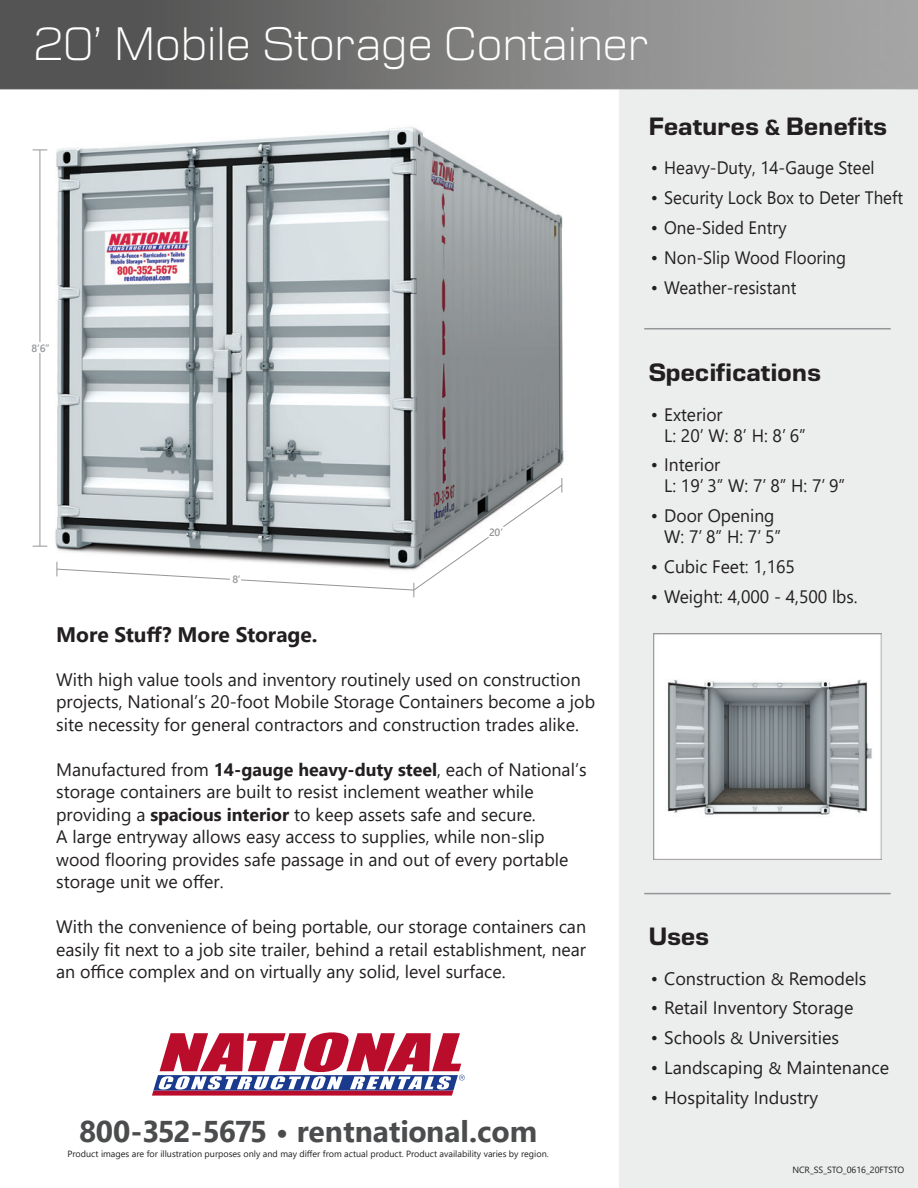
<style>
.page{position:relative;width:918px;height:1188px;background:#fff}
.page>*{position:absolute;margin:0;border:0;box-sizing:border-box;transform-origin:0 0}
.t1{font:300 45px "Moire";color:#fff}
.t2{font:700 30px "Segoe UI";color:#4b4c4d}
.t3{font:700 24px "Moire";letter-spacing:-.01em;color:#231f20}
.t4{font:700 21px "Segoe UI";color:#231f20}
.t5{font:18px/22.5px "Segoe UI";color:#231f20}
.t6{font:600 10.5px "Segoe UI";color:#939598}
.t7{font:9px "Segoe UI";color:#231f20}
.s1{font-weight:700}
.s2{font-size:21px}
.s3{font-size:16.5px}
</style>
<div class="page">
<img style="left:0;top:0;width:918px;height:1188px">
<img style="left:654px;top:634px;width:227px;height:226px">
<svg style="left:152px;top:1032px;width:313px;height:64px"></svg>
<hr style="left:644px;top:328px;width:247px;height:1px;background:#939598">
<hr style="left:644px;top:893px;width:247px;height:1px;background:#939598">
<svg style="left:33px;top:546px;width:14px;height:1px"></svg>
<svg style="left:33px;top:150px;width:14px;height:1px"></svg>
<hr style="left:40px;top:150px;width:1px;height:396px;background:#939598">
<div style="left:27px;top:343px;width:25px;height:10px;background:#fff"></div>
<svg style="left:56px;top:478px;width:507px;height:119px"></svg>
<p class="t1" style="left:34px;top:18px;width:618px">20’ Mobile Storage Container</p>
<p class="t6" style="left:32px;top:338px;width:20px">8’6”</p>
<p class="t6" style="left:232px;top:570px;width:10px">8’</p>
<p class="t6" style="left:489px;top:522px;width:15px">20’</p>
<p class="t4" style="left:56px;top:615px;width:263px">More Stuff? More Storage.</p>
<p class="t5" style="left:56px;top:667px;width:541px">With high value tools and inventory routinely used on construction projects, National’s 20-foot Mobile Storage Containers become a job site necessity for general contractors and construction trades alike.</p>
<p class="t5" style="left:56px;top:757px;width:532px">Manufactured from <span class="s1">14-gauge heavy-duty steel</span>, each of National’s storage containers are built to resist inclement weather while providing a <span class="s1">spacious interior</span> to keep assets safe and secure.<br>A large entryway allows easy access to supplies, while non-slip wood flooring provides safe passage in and out of every portable storage unit we offer.</p>
<p class="t5" style="left:56px;top:914px;width:531px;text-align:justify">With the convenience of being portable, our storage containers can easily fit next to a job site trailer, behind a retail establishment, near an office complex and on virtually any solid, level surface.</p>
<p class="t2" style="left:79px;top:1103px;width:460px">800-352-5675 • rentnational.com</p>
<p class="t7" style="left:67px;top:1146px;width:483px">Product images are for illustration purposes only and may differ from actual product. Product availability varies by region.</p>
<p class="t3" style="left:649px;top:112px;width:240px">Features <span class="s2">&amp;</span> Benefits</p>
<p class="t5" style="left:651px;top:155px;width:225px">• Heavy-Duty, 14-Gauge Steel</p>
<p class="t5" style="left:651px;top:185px;width:254px">• Security Lock Box to Deter Theft</p>
<p class="t5" style="left:651px;top:215px;width:137px">• One-Sided Entry</p>
<p class="t5" style="left:651px;top:245px;width:197px">• Non-Slip Wood Flooring</p>
<p class="t5" style="left:651px;top:275px;width:147px">• Weather-resistant</p>
<p class="t3" style="left:649px;top:358px;width:174px">Specifications</p>
<p class="t5" style="left:664px;top:402px;width:143px;line-height:21px;text-indent:-13px">• Exterior<br>L: 20’ W: 8’ H: 8’ 6”</p>
<p class="t5" style="left:664px;top:453px;width:183px;line-height:21px;text-indent:-13px">• Interior<br>L: 19’ 3” W: 7’ 8” H: 7’ 9”</p>
<p class="t5" style="left:664px;top:504px;width:118px;line-height:21px;text-indent:-13px">• Door Opening<br>W: 7’ 8” H: 7’ 5”</p>
<p class="t5" style="left:651px;top:554px;width:146px">• Cubic Feet: 1,165</p>
<p class="t5" style="left:651px;top:584px;width:209px">• Weight: 4,000 - 4,500 lbs.</p>
<p class="t3" style="left:649px;top:922px;width:62px">Uses</p>
<p class="t5" style="left:651px;top:965px;width:217px">• Construction <span class="s3">&amp;</span> Remodels</p>
<p class="t5" style="left:651px;top:995px;width:204px">• Retail Inventory Storage</p>
<p class="t5" style="left:651px;top:1025px;width:190px">• Schools <span class="s3">&amp;</span> Universities</p>
<p class="t5" style="left:651px;top:1055px;width:240px">• Landscaping <span class="s3">&amp;</span> Maintenance</p>
<p class="t5" style="left:651px;top:1085px;width:169px">• Hospitality Industry</p>
<p class="t7" style="left:792px;top:1161px;width:113px">NCR_SS_STO_0616_20FTSTO</p>
</div>
